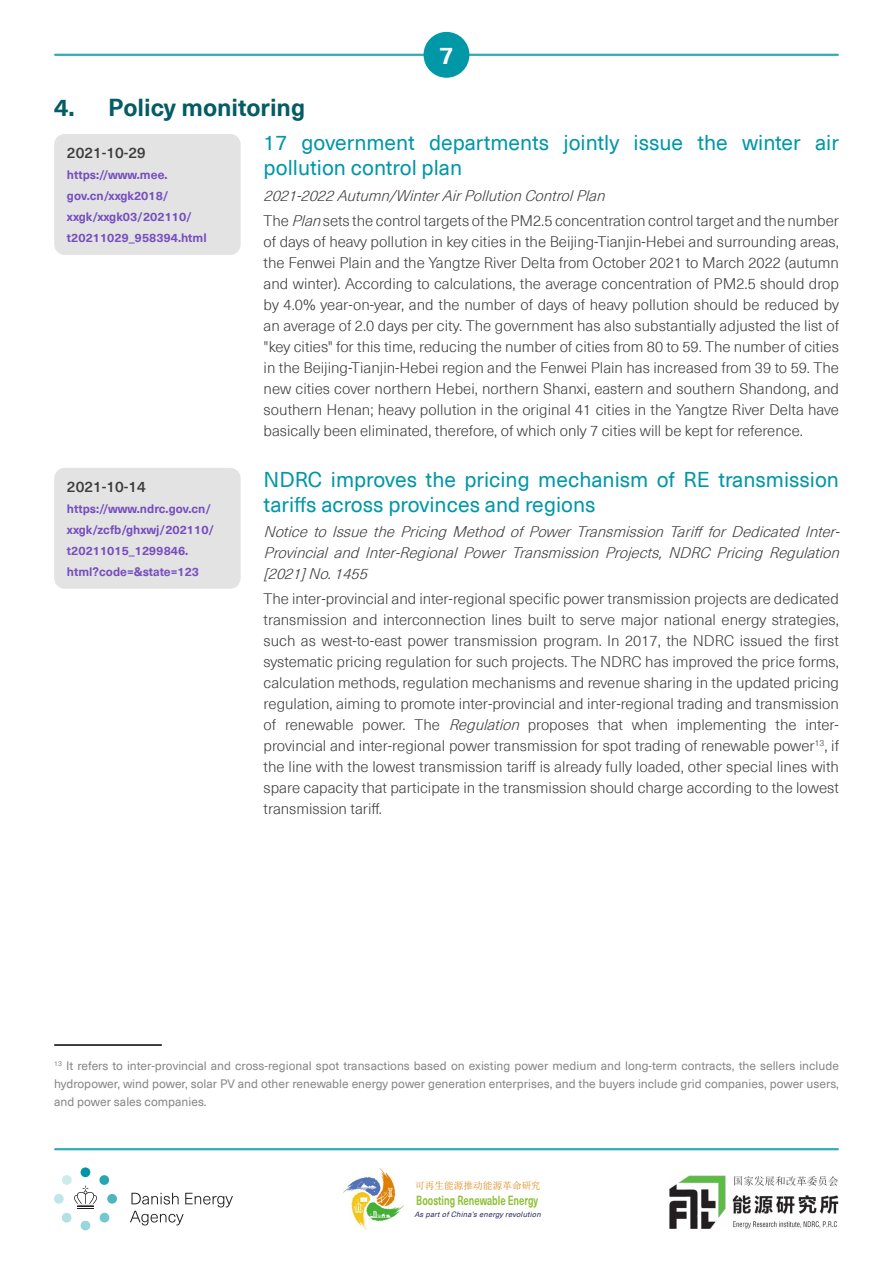
<style>
.page{position:relative;width:893px;height:1263px;background:#fff}
.page>*{position:absolute;margin:0;border:0;box-sizing:border-box;transform-origin:0 0}
.t1{font:700 24px "Neue Haas Unica Pro";color:#045c65}
.t2{font:700 24px "Neue Haas Unica Pro";color:#fff}
.t3{font:21px/25.2px "Neue Haas Unica Pro";color:#0097a7}
.t4{font:300 15px/21px "Neue Haas Unica Pro";color:#3c3c3b;text-align:justify}
.t5{font:italic 300 15px/21px "Neue Haas Unica Pro";color:#3c3c3b;text-align:justify}
.t6{font:500 15px "Neue Haas Unica Pro";color:#3c3c3b}
.t7{font:700 12.9px "Neue Haas Unica Pro";color:#90c038;scale:.72 1}
.t8{font:12px/18px "Neue Haas Unica Pro";color:#878787;text-align:justify}
.t9{font:700 12px/21px "Neue Haas Unica Pro";color:#764ebe}
.t10{font:9.75px "Sim Sun";color:#dc800b}
.t11{font:italic 7.5px "Neue Haas Unica Pro";color:#2a2a63}
.s1{font-style:italic}
</style>
<div class="page">
<hr style="left:55px;top:1148px;width:783px;height:2px;background:#33acb9">
<hr style="left:55px;top:54px;width:783px;height:2px;background:#33acb9">
<div style="left:81px;top:1167px;width:9px;height:10px;background:#0096a6;border-radius:50%"></div>
<div style="left:81px;top:1221px;width:9px;height:9px;background:#99d6db;border-radius:50%"></div>
<div style="left:107px;top:1194px;width:10px;height:10px;background:#4db5c2;border-radius:50%"></div>
<div style="left:54px;top:1194px;width:10px;height:10px;background:#bfe6e8;border-radius:50%"></div>
<svg style="left:61px;top:1175px;width:49px;height:47px"></svg>
<svg style="left:130px;top:1193px;width:103px;height:32px"></svg>
<div style="left:424px;top:32px;width:45px;height:46px;background:#0097a7;border-radius:50%"></div>
<img style="left:343px;top:1169px;width:61px;height:60px">
<img style="left:669px;top:1175px;width:170px;height:54px">
<div style="left:54px;top:468px;width:187px;height:121px;background:#e3e3e3;border-radius:11px"></div>
<div style="left:54px;top:134px;width:187px;height:121px;background:#e3e3e3;border-radius:11px"></div>
<hr style="left:54px;top:1044px;width:108px;height:2px;background:#000">
<h1 class="t2" style="left:439px;top:41px;width:16px">7</h1>
<h1 class="t1" style="left:54px;top:93px;width:252px">4. Policy monitoring</h1>
<h2 class="t3" style="left:264px;top:130px;width:577px">17 government departments jointly issue the winter air pollution control plan</h2>
<p class="t4" style="left:264px;top:183px;width:577px;line-height:25.2px"><span class="s1">2021-2022Autumn/WinterAirPollutionControlPlan<br></span>The <span class="s1">Plan</span>sets the control targets of the PM2.5 concentration control target and the number</p>
<p class="t4" style="left:264px;top:231px;width:577px">of days of heavy pollution in key cities in the Beijing-Tianjin-Hebei and surrounding areas, the Fenwei Plain and the Yangtze River Delta from October 2021 to March 2022 (autumn and winter). According to calculations, the average concentration of PM2.5 should drop by 4.0% year-on-year, and the number of days of heavy pollution should be reduced by an average of 2.0 days per city. The government has also substantially adjusted the list of "key cities" for this time, reducing the number of cities from 80 to 59. The number of cities in the Beijing-Tianjin-Hebei region and the Fenwei Plain has increased from 39 to 59. The new cities cover northern Hebei, northern Shanxi, eastern and southern Shandong, and southern Henan; heavy pollution in the original 41 cities in the Yangtze River Delta have basically been eliminated, therefore, of which only 7 cities will be kept for reference.</p>
<h2 class="t3" style="left:264px;top:467px;width:577px">NDRC improves the pricing mechanism of RE transmission tariffs across provinces and regions</h2>
<p class="t5" style="left:264px;top:521px;width:582px">Notice to Issue the Pricing Method of Power Transmission Tariff for Dedicated Inter-Provincial and Inter-Regional Power Transmission Projects, NDRC Pricing Regulation [2021]No.1455</p>
<p class="t4" style="left:264px;top:589px;width:577px">The inter-provincial and inter-regional specific power transmission projects are dedicated transmission and interconnection lines built to serve major national energy strategies, such as west-to-east power transmission program. In 2017, the NDRC issued the first systematic pricing regulation for such projects. The NDRC has improved the price forms, calculation methods, regulation mechanisms and revenue sharing in the updated pricing regulation, aiming to promote inter-provincial and inter-regional trading and transmission of renewable power. The <span class="s1">Regulation</span> proposes that when implementing the inter&shy;provincial and inter-regional power transmission for spot trading of renewable power<sup>13</sup>, if the line with the lowest transmission tariff is already fully loaded, other special lines with spare capacity that participate in the transmission should charge according to the lowest transmission tariff.</p>
<p class="t6" style="left:67px;top:144px;width:81px">2021-10-29</p>
<p class="t9" style="left:67px;top:165px;width:141px">https://www.mee. gov.cn/xxgk2018/ xxgk/xxgk03/202110/ t20211029_958394.html</p>
<p class="t6" style="left:67px;top:478px;width:81px">2021-10-14</p>
<p class="t9" style="left:67px;top:498px;width:149px">https://www.ndrc.gov.cn/ xxgk/zcfb/ghxwj/202110/ t20211015_1299846. html?code=&amp;state=123</p>
<p class="t8" style="left:54px;top:1057px;width:786px"><sup>13</sup> It refers to inter-provincial and cross-regional spot transactions based on existing power medium and long-term contracts, the sellers include hydropower, wind power, solar PV and other renewable energy power generation enterprises, and the buyers include grid companies, power users, and power sales companies.</p>
<p class="t10" style="left:415px;top:1180px;width:127px">可再生能源推动能源革命研究</p>
<p class="t7" style="left:416px;top:1192px;width:171px">Boosting Renewable Energy</p>
<p class="t11" style="left:414px;top:1210px;width:130px">As partofChina’s energy revolution</p>
</div>
